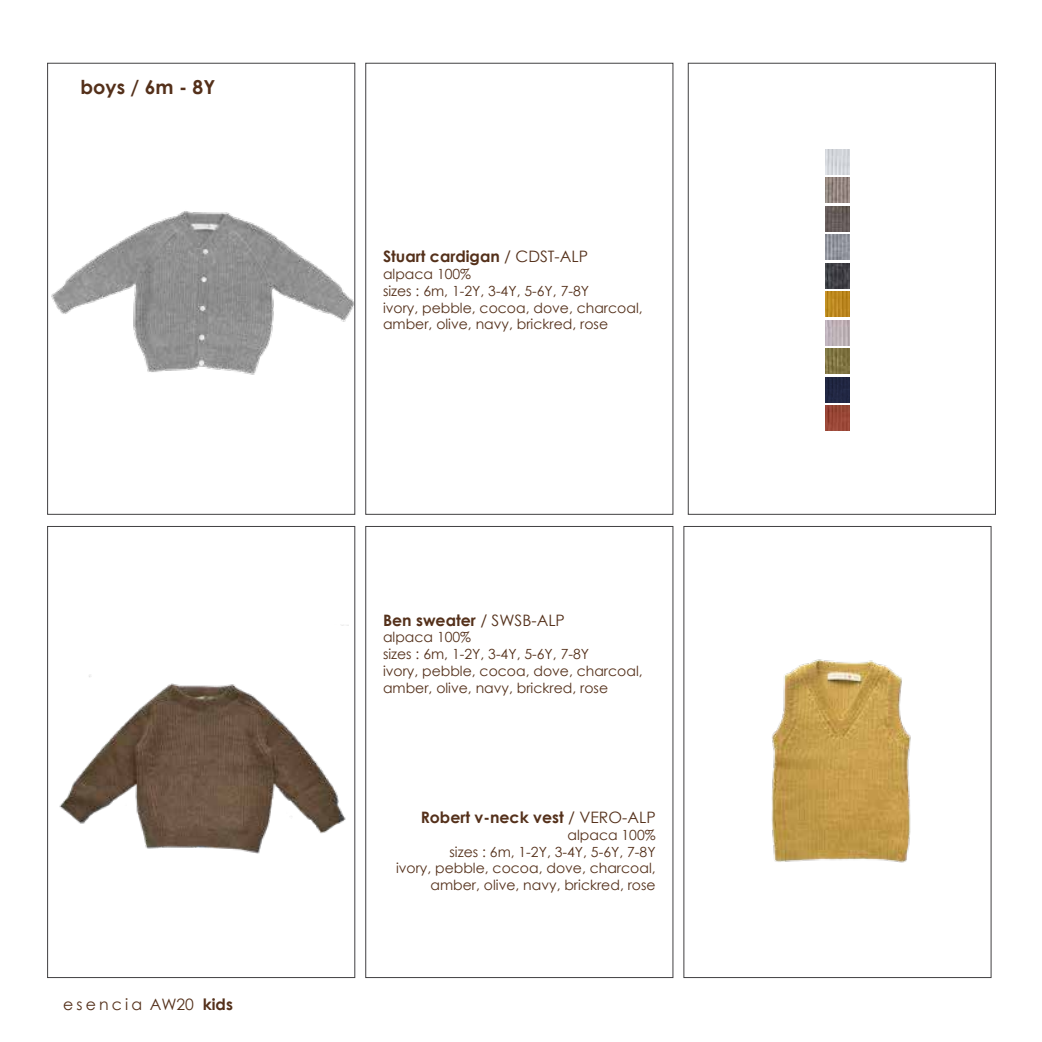
<style>
.page{position:relative;width:1042px;height:1042px;background:#fff}
.page>*{position:absolute;margin:0;border:0;box-sizing:border-box;transform-origin:0 0}
.t1{font:700 19.25px "Century Gothic";color:#54301a}
.t2{font:700 15.75px "Century Gothic";color:#54301a}
.t3{font:15.75px "Century Gothic";letter-spacing:.2em;color:#54301a}
.t4{font:14px/16.8px "Century Gothic";color:#54301a}
.s1{font-weight:700}
.s2{font-weight:400}
</style>
<div class="page">
<div style="left:365px;top:526px;width:308px;height:452px;border:1px solid #414042"></div>
<div style="left:365px;top:63px;width:308px;height:451px;border:1px solid #414042"></div>
<img style="left:51px;top:211px;width:302px;height:164px">
<div style="left:47px;top:63px;width:308px;height:451px;border:1px solid #414042"></div>
<img style="left:59px;top:625px;width:290px;height:229px">
<div style="left:47px;top:526px;width:308px;height:452px;border:1px solid #414042"></div>
<img style="left:771px;top:659px;width:140px;height:204px">
<div style="left:683px;top:526px;width:308px;height:452px;border:1px solid #414042"></div>
<div style="left:688px;top:63px;width:307px;height:451px;border:1px solid #414042"></div>
<img style="left:825px;top:149px;width:25px;height:25px">
<img style="left:825px;top:178px;width:25px;height:25px">
<img style="left:825px;top:206px;width:25px;height:25px">
<img style="left:825px;top:235px;width:25px;height:25px">
<img style="left:825px;top:263px;width:25px;height:25px">
<img style="left:825px;top:292px;width:25px;height:25px">
<img style="left:825px;top:320px;width:25px;height:25px">
<img style="left:825px;top:349px;width:25px;height:24px">
<img style="left:825px;top:377px;width:25px;height:25px">
<img style="left:825px;top:406px;width:25px;height:24px">
<h1 class="t1" style="left:80px;top:75px;width:136px">boys / 6m - 8Y</h1>
<p class="t3" style="left:63px;top:995px;width:171px">esencia AW20 <span class="s1">kids</span></p>
<p class="t2" style="left:383px;top:247px;width:207px">Stuart cardigan <span class="s2">/ CDST-ALP</span></p>
<p class="t4" style="left:383px;top:265px;width:261px">alpaca 100%<br>sizes : 6m, 1-2Y, 3-4Y, 5-6Y, 7-8Y<br>ivory, pebble, cocoa, dove, charcoal, amber, olive, navy, brickred, rose</p>
<p class="t2" style="left:383px;top:610px;width:183px">Ben sweater <span class="s2">/ SWSB-ALP</span></p>
<p class="t4" style="left:383px;top:629px;width:261px">alpaca 100%<br>sizes : 6m, 1-2Y, 3-4Y, 5-6Y, 7-8Y<br>ivory, pebble, cocoa, dove, charcoal, amber, olive, navy, brickred, rose</p>
<p class="t2" style="left:421px;top:807px;width:236px">Robert v-neck vest <span class="s2">/ VERO-ALP</span></p>
<p class="t4" style="left:396px;top:826px;width:261px;text-align:right">alpaca 100%<br>sizes : 6m, 1-2Y, 3-4Y, 5-6Y, 7-8Y<br>ivory, pebble, cocoa, dove, charcoal, amber, olive, navy, brickred, rose</p>
</div>
